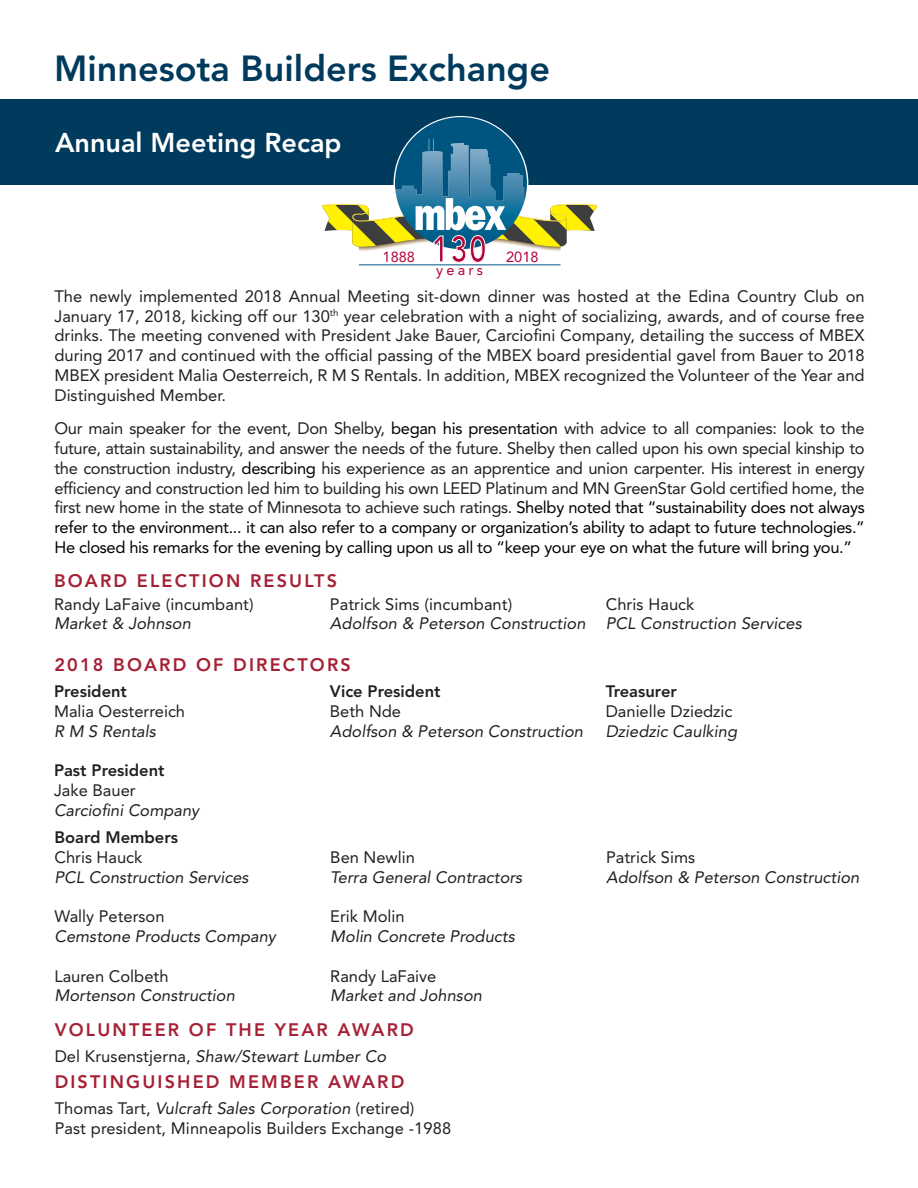
<style>
.page{position:relative;width:918px;height:1188px;background:#fff}
.page>*{position:absolute;margin:0;border:0;box-sizing:border-box;transform-origin:0 0}
.t1{font:800 36.45px "Avenir LT Std";color:#b30437;scale:.8 1}
.t2{font:800 36px "Avenir LT Std";color:#003a5d}
.t3{font:800 27px "Avenir LT Std";color:#fff}
.t4{font:800 18px "Avenir LT Std";letter-spacing:.12em;color:#a62035}
.t5{font:16.5px/19.8px "Avenir LT Std";color:#231f20;text-align:justify}
.t6{font:italic 16.5px "Avenir LT Std";color:#231f20}
.t7{font:800 16.5px "Avenir LT Std";color:#231f20}
.t8{font:14.55px "Avenir LT Std";color:#b30437}
.s1{color:#000}
.s2{font-style:normal}
</style>
<div class="page">
<div style="left:0;top:99px;width:918px;height:86px;background:#003a5d"></div>
<hr style="left:359px;top:265px;width:201px;height:1px;background:#005480">
<svg style="left:322px;top:116px;width:275px;height:135px"></svg>
<p class="t2" style="left:54px;top:48px;width:498px">Minnesota Builders Exchange</p>
<p class="t3" style="left:55px;top:126px;width:288px">Annual Meeting Recap</p>
<p class="t1" style="left:432px;top:228px;width:70px">130</p>
<p class="t8" style="left:436px;top:261px;width:48px">years</p>
<p class="t8" style="left:383px;top:249px;width:34px">1888</p>
<p class="t8" style="left:506px;top:249px;width:34px">2018</p>
<p class="t5" style="left:54px;top:286px;width:812px">The newly implemented 2018 Annual Meeting sit-down dinner was hosted at the Edina Country Club on January 17, 2018, kicking off our 130<sup>th</sup> year celebration with a night of socializing, awards, and of course free drinks. The meeting convened with President Jake Bauer, Carciofini Company, detailing the success of MBEX during 2017 and continued with the official passing of the MBEX board presidential gavel from Bauer to 2018<br>MBEX president Malia Oesterreich, R M S Rentals. In addition, MBEX recognized the Volunteer of the Year and Distinguished Member.</p>
<p class="t5" style="left:54px;top:419px;width:812px">Our main speaker for the event, Don Shelby, <span class="s1">began his presentation</span> with advice to all companies: look to the future, attain sustainability, and answer the needs of the future. Shelby then called upon his own special kinship to the construction industry, <span class="s1">describing</span> his experience as an apprentice and union carpenter. His interest in energy efficiency and construction led him to building his own LEED Platinum and MN GreenStar Gold certified home, the first new home in the state of Minnesota to achieve such ratings. <span class="s1">Shelby noted that “sustainability does not always refer to the environment... it can also refer to a company or organization’s ability to adapt to future technologies.” He closed his remarks for the evening by calling upon us all to “keep your eye on what the future will bring you.”</span></p>
<p class="t4" style="left:54px;top:570px;width:285px">BOARD ELECTION RESULTS</p>
<p class="t5" style="left:54px;top:594px;width:201px">Randy LaFaive (incumbant)</p>
<p class="t6" style="left:54px;top:614px;width:138px">Market &amp; Johnson</p>
<p class="t5" style="left:330px;top:594px;width:184px">Patrick Sims (incumbant)</p>
<p class="t6" style="left:330px;top:614px;width:257px">Adolfson &amp; Peterson Construction</p>
<p class="t4" style="left:54px;top:654px;width:298px">2018 BOARD OF DIRECTORS</p>
<p class="t7" style="left:54px;top:682px;width:75px">President</p>
<p class="t5" style="left:54px;top:702px;width:133px">Malia Oesterreich</p>
<p class="t6" style="left:54px;top:722px;width:103px">R M S Rentals</p>
<p class="t7" style="left:54px;top:761px;width:112px">Past President</p>
<p class="t5" style="left:54px;top:781px;width:83px">Jake Bauer</p>
<p class="t6" style="left:54px;top:801px;width:147px">Carciofini Company</p>
<p class="t7" style="left:330px;top:682px;width:112px">Vice President</p>
<p class="t5" style="left:330px;top:702px;width:73px">Beth Nde</p>
<p class="t6" style="left:330px;top:722px;width:255px">Adolfson &amp; Peterson Construction</p>
<p class="t7" style="left:54px;top:828px;width:125px">Board Members</p>
<p class="t5" style="left:54px;top:847px;width:90px">Chris Hauck</p>
<p class="t6" style="left:54px;top:867px;width:196px">PCL Construction Services</p>
<p class="t5" style="left:54px;top:907px;width:112px">Wally Peterson</p>
<p class="t6" style="left:54px;top:927px;width:223px">Cemstone Products Company</p>
<p class="t5" style="left:54px;top:966px;width:116px">Lauren Colbeth</p>
<p class="t6" style="left:54px;top:986px;width:182px">Mortenson Construction</p>
<p class="t5" style="left:330px;top:847px;width:86px">Ben Newlin</p>
<p class="t6" style="left:330px;top:867px;width:194px">Terra General Contractors</p>
<p class="t5" style="left:330px;top:907px;width:76px">Erik Molin</p>
<p class="t6" style="left:330px;top:927px;width:186px">Molin Concrete Products</p>
<p class="t5" style="left:330px;top:966px;width:108px">Randy LaFaive</p>
<p class="t6" style="left:330px;top:986px;width:153px">Market and Johnson</p>
<p class="t4" style="left:55px;top:1019px;width:361px">VOLUNTEER OF THE YEAR AWARD</p>
<p class="t6" style="left:55px;top:1047px;width:333px"><span class="s2">Del Krusenstjerna,</span> Shaw/Stewart Lumber Co</p>
<p class="t4" style="left:55px;top:1071px;width:351px">DISTINGUISHED MEMBER AWARD</p>
<p class="t6" style="left:55px;top:1099px;width:361px"><span class="s2">Thomas Tart,</span> Vulcraft Sales Corporation <span class="s2">(retired)</span></p>
<p class="t5" style="left:55px;top:1119px;width:398px">Past president, Minneapolis Builders Exchange -1988</p>
<p class="t5" style="left:606px;top:594px;width:90px">Chris Hauck</p>
<p class="t6" style="left:606px;top:614px;width:198px">PCL Construction Services</p>
<p class="t7" style="left:606px;top:682px;width:73px">Treasurer</p>
<p class="t5" style="left:606px;top:702px;width:128px">Danielle Dziedzic</p>
<p class="t6" style="left:606px;top:722px;width:133px">Dziedzic Caulking</p>
<p class="t5" style="left:606px;top:847px;width:90px">Patrick Sims</p>
<p class="t6" style="left:606px;top:867px;width:255px">Adolfson &amp; Peterson Construction</p>
</div>
